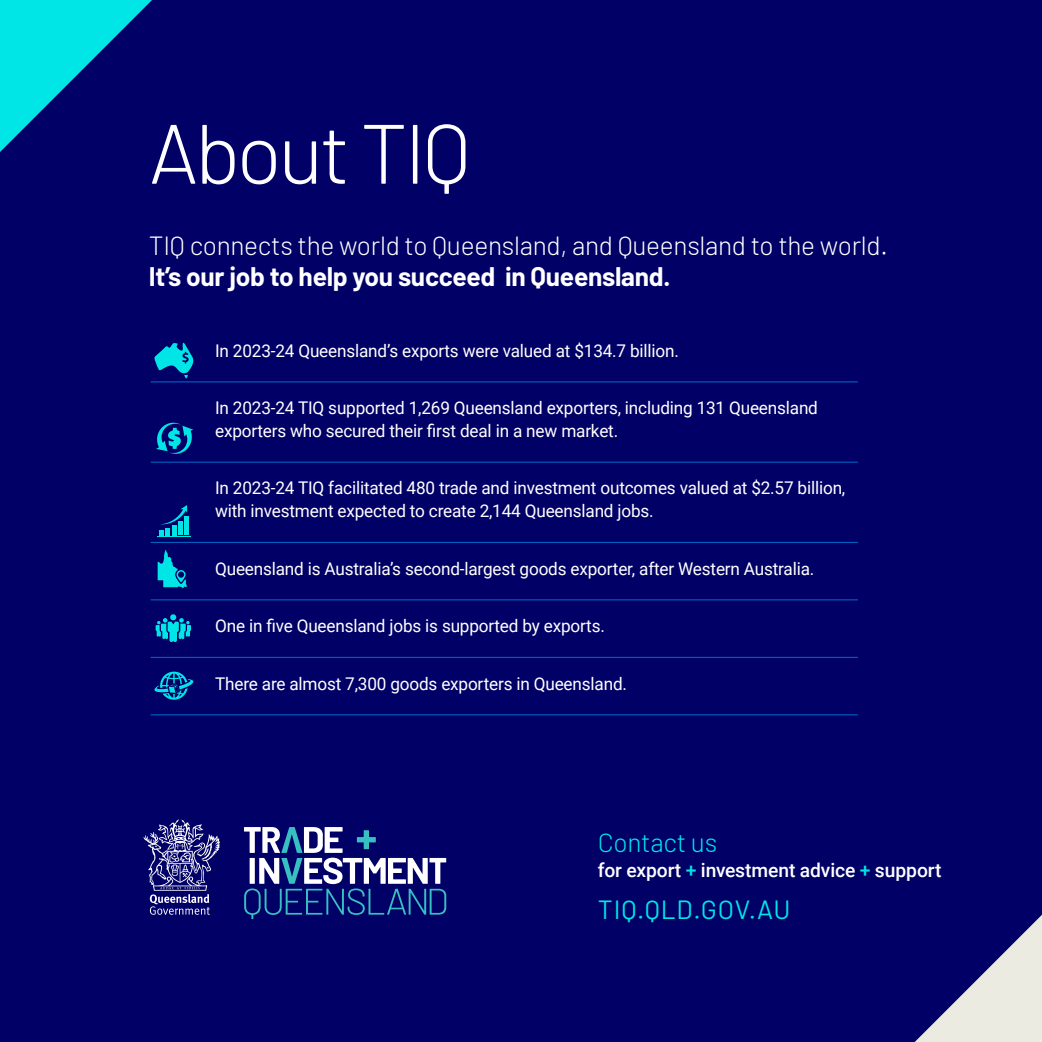
<style>
.page{position:relative;width:1042px;height:1042px;background:#006}
.page>*{position:absolute;margin:0;border:0;box-sizing:border-box;transform-origin:0 0}
.t1{font:300 84px "Barlow";letter-spacing:-.04em;color:#fff}
.t2{font:300 26.25px "Barlow";letter-spacing:-.01em;color:#fff}
.t3{font:700 26.25px "Barlow";letter-spacing:-.01em;color:#fff}
.t4{font:26.25px "Barlow";letter-spacing:.03em;color:#00e6e6}
.t5{font:300 26.25px "Barlow";letter-spacing:-.01em;color:#00e6e6}
.t6{font:500 19.25px "Roboto";letter-spacing:-.005em;color:#fff}
.t7{font:17.5px/22.8px "Roboto";letter-spacing:-.01em;color:#fff}
.s1{color:#00e6e6}
</style>
<div class="page">
<svg style="left:144px;top:819px;width:76px;height:96px"></svg>
<svg style="left:244px;top:827px;width:202px;height:92px"></svg>
<svg style="left:915px;top:915px;width:127px;height:127px"></svg>
<svg style="left:0;top:0;width:152px;height:152px"></svg>
<svg style="left:154px;top:342px;width:40px;height:36px"></svg>
<svg style="left:156px;top:614px;width:35px;height:28px"></svg>
<svg style="left:156px;top:422px;width:37px;height:32px"></svg>
<hr style="left:158px;top:536px;width:33px;height:1px;background:#00e6e6">
<div style="left:184px;top:516px;width:5px;height:19px;background:#00e6e6"></div>
<svg style="left:159px;top:505px;width:28px;height:30px"></svg>
<hr style="left:151px;top:381px;width:707px;height:1px;background:#006ec8">
<hr style="left:151px;top:462px;width:707px;height:1px;background:#006ec8">
<hr style="left:151px;top:542px;width:707px;height:1px;background:#006ec8">
<hr style="left:151px;top:599px;width:707px;height:1px;background:#006ec8">
<hr style="left:151px;top:657px;width:707px;height:1px;background:#006ec8">
<hr style="left:151px;top:714px;width:707px;height:1px;background:#006ec8">
<svg style="left:158px;top:550px;width:29px;height:38px"></svg>
<div style="left:178px;top:571px;width:6px;height:7px;background:#006;border-radius:50%"></div>
<svg style="left:154px;top:671px;width:40px;height:29px"></svg>
<h1 class="t1" style="left:149px;top:93px;width:323px">About TIQ</h1>
<h2 class="t2" style="left:149px;top:227px;width:740px">TIQ connects the world to Queensland, and Queensland to the world.</h2>
<h2 class="t3" style="left:149px;top:257px;width:523px">It’s our job to help you succeed in Queensland.</h2>
<p class="t7" style="left:215px;top:338px;width:465px">In 2023-24 Queensland’s exports were valued at $134.7 billion.</p>
<p class="t7" style="left:215px;top:396px;width:604px">In 2023-24 TIQ supported 1,269 Queensland exporters, including 131 Queensland exporters who secured their first deal in a new market.</p>
<p class="t7" style="left:215px;top:476px;width:632px">In 2023-24 TIQ facilitated 480 trade and investment outcomes valued at $2.57 billion, with investment expected to create 2,144 Queensland jobs.</p>
<p class="t7" style="left:215px;top:556px;width:601px">Queensland is Australia’s second-largest goods exporter, after Western Australia.</p>
<p class="t7" style="left:215px;top:614px;width:391px">One in five Queensland jobs is supported by exports.</p>
<p class="t7" style="left:215px;top:671px;width:413px">There are almost 7,300 goods exporters in Queensland.</p>
<h2 class="t5" style="left:598px;top:824px;width:121px">Contact us</h2>
<p class="t6" style="left:598px;top:856px;width:345px">for export <span class="s1">+</span> investment advice <span class="s1">+</span> support</p>
<h2 class="t4" style="left:598px;top:890px;width:194px">TIQ.QLD.GOV.AU</h2>
</div>
